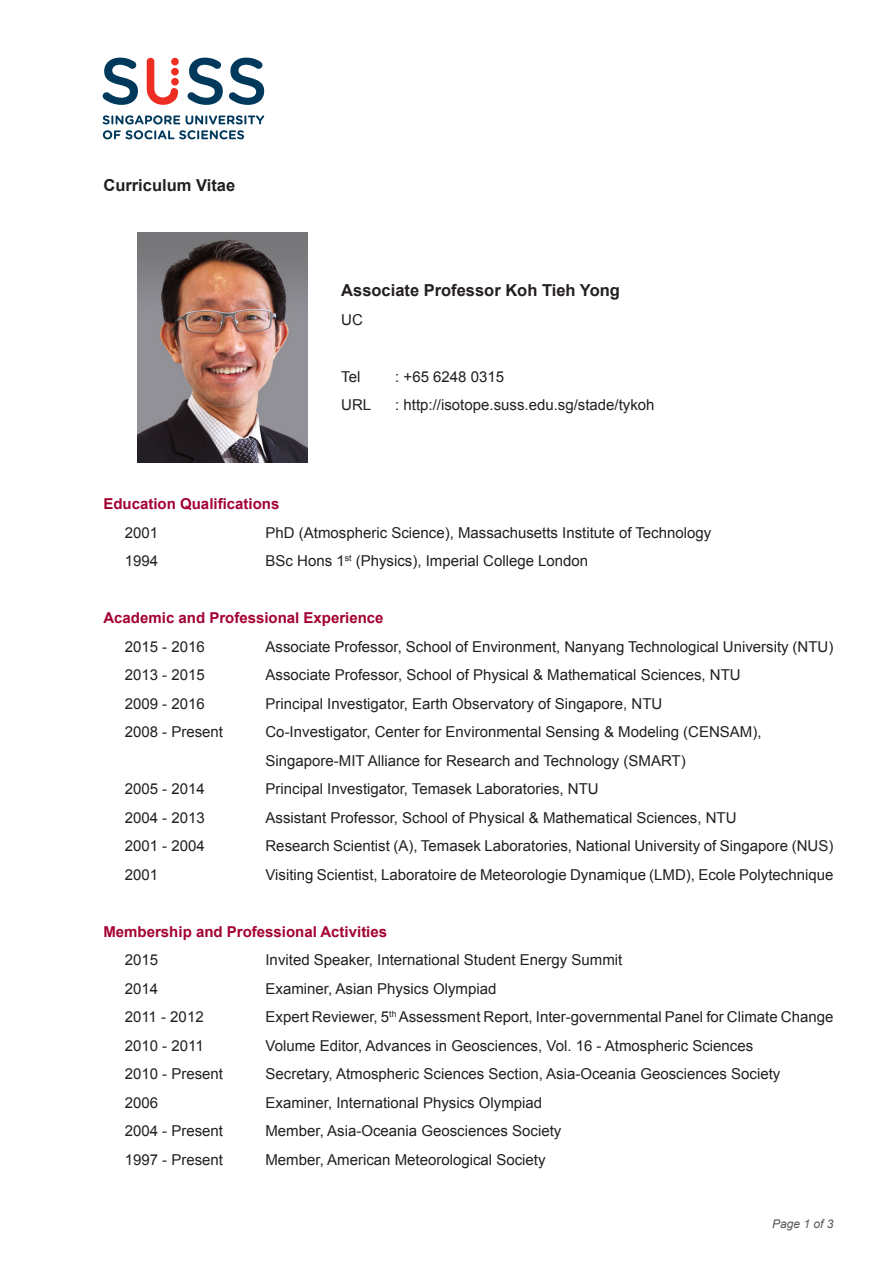
<style>
.page{position:relative;width:893px;height:1263px;background:#fff}
.page>*{position:absolute;margin:0;border:0;box-sizing:border-box;transform-origin:0 0}
.t1{font:700 16.5px "Arial";color:#231f20}
.t2{font:15px/28.5px "Arial";color:#231f20}
.t3{font:700 15px "Arial";color:#a40133}
.t4{font:italic 12px "Arial";color:#57585a}
</style>
<div class="page">
<svg style="left:103px;top:115px;width:77px;height:9px"></svg>
<svg style="left:186px;top:115px;width:78px;height:9px"></svg>
<svg style="left:103px;top:130px;width:141px;height:9px"></svg>
<svg style="left:188px;top:58px;width:35px;height:47px"></svg>
<svg style="left:229px;top:58px;width:35px;height:47px"></svg>
<svg style="left:103px;top:58px;width:35px;height:47px"></svg>
<svg style="left:147px;top:58px;width:31px;height:47px"></svg>
<div style="left:171px;top:58px;width:8px;height:7px;background:#ee2e22;border-radius:50%"></div>
<div style="left:171px;top:68px;width:8px;height:7px;background:#ee2e22;border-radius:50%"></div>
<div style="left:171px;top:78px;width:8px;height:8px;background:#ee2e22;border-radius:50%"></div>
<img style="left:137px;top:232px;width:171px;height:230px">
<p class="t1" style="left:103px;top:174px;width:133px">Curriculum Vitae</p>
<p class="t1" style="left:341px;top:279px;width:280px">Associate Professor Koh Tieh Yong</p>
<p class="t2" style="left:341px;top:305px;width:23px">UC</p>
<p class="t2" style="left:341px;top:362px;width:21px">Tel</p>
<p class="t2" style="left:395px;top:362px;width:110px">: +65 6248 0315</p>
<p class="t2" style="left:341px;top:391px;width:31px">URL</p>
<p class="t2" style="left:395px;top:391px;width:261px">: http://isotope.suss.edu.sg/stade/tykoh</p>
<p class="t3" style="left:103px;top:493px;width:177px">Education Qualifications</p>
<p class="t2" style="left:125px;top:518px;width:35px">2001</p>
<p class="t2" style="left:265px;top:518px;width:447px">PhD (Atmospheric Science), Massachusetts Institute of Technology</p>
<p class="t2" style="left:125px;top:546px;width:35px">1994</p>
<p class="t2" style="left:265px;top:546px;width:324px">BSc Hons 1<sup>st</sup> (Physics), Imperial College London</p>
<p class="t3" style="left:103px;top:607px;width:282px">Academic and Professional Experience</p>
<p class="t2" style="left:125px;top:632px;width:82px">2015 - 2016</p>
<p class="t2" style="left:265px;top:632px;width:569px">Associate Professor, School of Environment, Nanyang Technological University (NTU)</p>
<p class="t2" style="left:125px;top:660px;width:82px">2013 - 2015</p>
<p class="t2" style="left:265px;top:660px;width:477px">Associate Professor, School of Physical &amp; Mathematical Sciences, NTU</p>
<p class="t2" style="left:125px;top:689px;width:82px">2009 - 2016</p>
<p class="t2" style="left:265px;top:689px;width:398px">Principal Investigator, Earth Observatory of Singapore, NTU</p>
<p class="t2" style="left:125px;top:717px;width:100px">2008 - Present</p>
<p class="t2" style="left:265px;top:717px;width:498px">Co-Investigator, Center for Environmental Sensing &amp; Modeling (CENSAM),<br>Singapore-MIT Alliance for Research and Technology (SMART)</p>
<p class="t2" style="left:125px;top:774px;width:82px">2005 - 2014</p>
<p class="t2" style="left:265px;top:774px;width:335px">Principal Investigator, Temasek Laboratories, NTU</p>
<p class="t2" style="left:125px;top:803px;width:82px">2004 - 2013</p>
<p class="t2" style="left:265px;top:803px;width:472px">Assistant Professor, School of Physical &amp; Mathematical Sciences, NTU</p>
<p class="t2" style="left:125px;top:831px;width:82px">2001 - 2004</p>
<p class="t2" style="left:265px;top:831px;width:569px">Research Scientist (A), Temasek Laboratories, National University of Singapore (NUS)</p>
<p class="t2" style="left:125px;top:860px;width:35px">2001</p>
<p class="t2" style="left:265px;top:860px;width:569px">Visiting Scientist, Laboratoire de Meteorologie Dynamique (LMD), Ecole Polytechnique</p>
<p class="t3" style="left:103px;top:921px;width:285px">Membership and Professional Activities</p>
<p class="t2" style="left:125px;top:945px;width:35px">2015</p>
<p class="t2" style="left:265px;top:945px;width:358px">Invited Speaker, International Student Energy Summit</p>
<p class="t2" style="left:125px;top:974px;width:35px">2014</p>
<p class="t2" style="left:265px;top:974px;width:232px">Examiner, Asian Physics Olympiad</p>
<p class="t2" style="left:125px;top:1002px;width:80px">2011 - 2012</p>
<p class="t2" style="left:265px;top:1002px;width:569px">Expert Reviewer, 5<sup>th</sup> Assessment Report, Inter-governmental Panel for Climate Change</p>
<p class="t2" style="left:125px;top:1031px;width:80px">2010 - 2011</p>
<p class="t2" style="left:265px;top:1031px;width:489px">Volume Editor, Advances in Geosciences, Vol. 16 - Atmospheric Sciences</p>
<p class="t2" style="left:125px;top:1059px;width:100px">2010 - Present</p>
<p class="t2" style="left:265px;top:1059px;width:516px">Secretary, Atmospheric Sciences Section, Asia-Oceania Geosciences Society</p>
<p class="t2" style="left:125px;top:1088px;width:35px">2006</p>
<p class="t2" style="left:265px;top:1088px;width:278px">Examiner, International Physics Olympiad</p>
<p class="t2" style="left:125px;top:1116px;width:100px">2004 - Present</p>
<p class="t2" style="left:265px;top:1116px;width:297px">Member, Asia-Oceania Geosciences Society</p>
<p class="t2" style="left:125px;top:1145px;width:100px">1997 - Present</p>
<p class="t2" style="left:265px;top:1145px;width:282px">Member, American Meteorological Society</p>
<p class="t4" style="left:772px;top:1215px;width:63px">Page 1 of 3</p>
</div>
